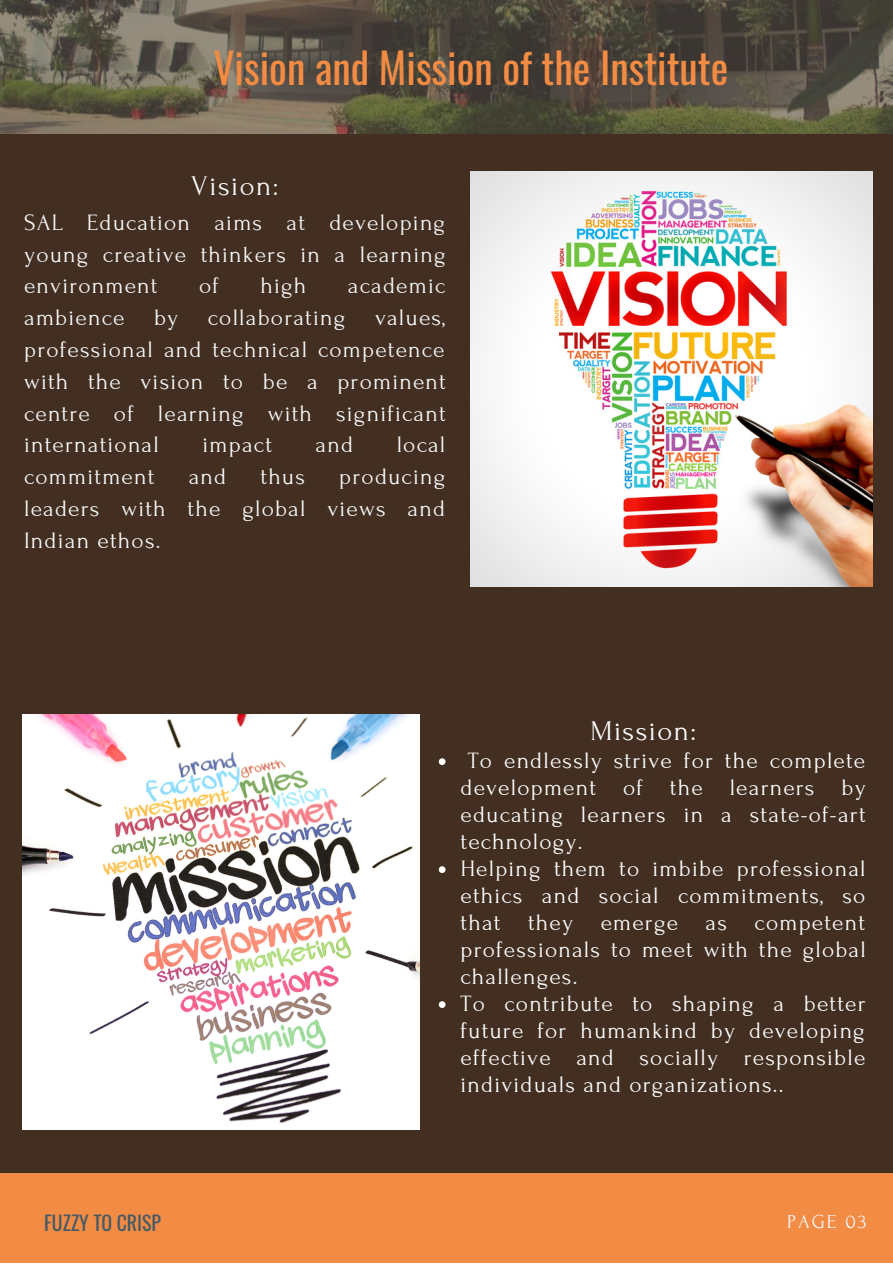
<style>
.page{position:relative;width:893px;height:1264px;background:#fff}
.page>*{position:absolute;margin:0;border:0;box-sizing:border-box;transform-origin:0 0}
.t1{font:41.7px "Oswald";color:#f28b43}
.t2{font:28.5px "Forum";letter-spacing:.05em;color:#fff}
.t3{font:28.5px "Forum";letter-spacing:.05em;color:#fafafa}
.t4{font:23.4px/27px "Forum";letter-spacing:.05em;color:#fff}
.t5{font:23.4px/31.8px "Forum";letter-spacing:.05em;color:#fafafa;text-align:justify}
.t6{font:19.8px "Oswald";color:#435967}
.t7{font:19.8px "Forum";letter-spacing:.1em;color:#fafafa}
</style>
<div class="page">
<div style="left:0;top:1173px;width:892px;height:89px;background:#f28b43"></div>
<div style="left:0;top:0;width:892px;height:1172px;background:#422f22"></div>
<img style="left:0;top:0;width:892px;height:134px">
<img style="left:470px;top:171px;width:402px;height:415px">
<img style="left:23px;top:714px;width:396px;height:415px">
<svg style="left:439px;top:758px;width:6px;height:7px"></svg>
<svg style="left:439px;top:866px;width:6px;height:7px"></svg>
<svg style="left:439px;top:1001px;width:6px;height:6px"></svg>
<h1 class="t1" style="left:213px;top:35px;width:516px">Vision and Mission of the Institute</h1>
<p class="t3" style="left:191px;top:171px;width:89px">Vision:</p>
<p class="t5" style="left:24px;top:207px;width:423px">SAL Education aims at developing young creative thinkers in a learning environment</p>
<p class="t5" style="left:199px;top:270px;width:21px">of</p>
<p class="t5" style="left:260px;top:270px;width:47px">high</p>
<p class="t5" style="left:348px;top:270px;width:99px">academic</p>
<p class="t5" style="left:24px;top:302px;width:423px;text-indent:351px">values, professional and technical competence with the vision to be a prominent centre of learning with significant international</p>
<p class="t5" style="left:24px;top:302px;width:102px">ambience</p>
<p class="t5" style="left:154px;top:302px;width:26px">by</p>
<p class="t5" style="left:208px;top:302px;width:139px">collaborating</p>
<p class="t5" style="left:202px;top:429px;width:71px">impact</p>
<p class="t5" style="left:315px;top:429px;width:39px">and</p>
<p class="t5" style="left:396px;top:429px;width:50px">local</p>
<p class="t5" style="left:24px;top:461px;width:132px">commitment</p>
<p class="t5" style="left:189px;top:461px;width:39px">and</p>
<p class="t5" style="left:260px;top:461px;width:46px">thus</p>
<p class="t5" style="left:24px;top:461px;width:422px;text-indent:315px">producing leaders with the global views and Indian ethos.</p>
<p class="t2" style="left:590px;top:716px;width:107px">Mission:</p>
<p class="t4" style="left:460px;top:747px;width:407px;text-indent:7px">To endlessly strive for the complete development of the learners by educating learners in a state-of-art technology.<br>Helping them to imbibe professional ethics and social commitments, so that they emerge as competent professionals to meet with the global challenges.<br>To contribute to shaping a better future for humankind by developing effective and socially responsible individuals and organizations..</p>
<p class="t6" style="left:44px;top:1207px;width:118px">FUZZY TO CRISP</p>
<p class="t7" style="left:787px;top:1210px;width:81px">PAGE 03</p>
</div>
